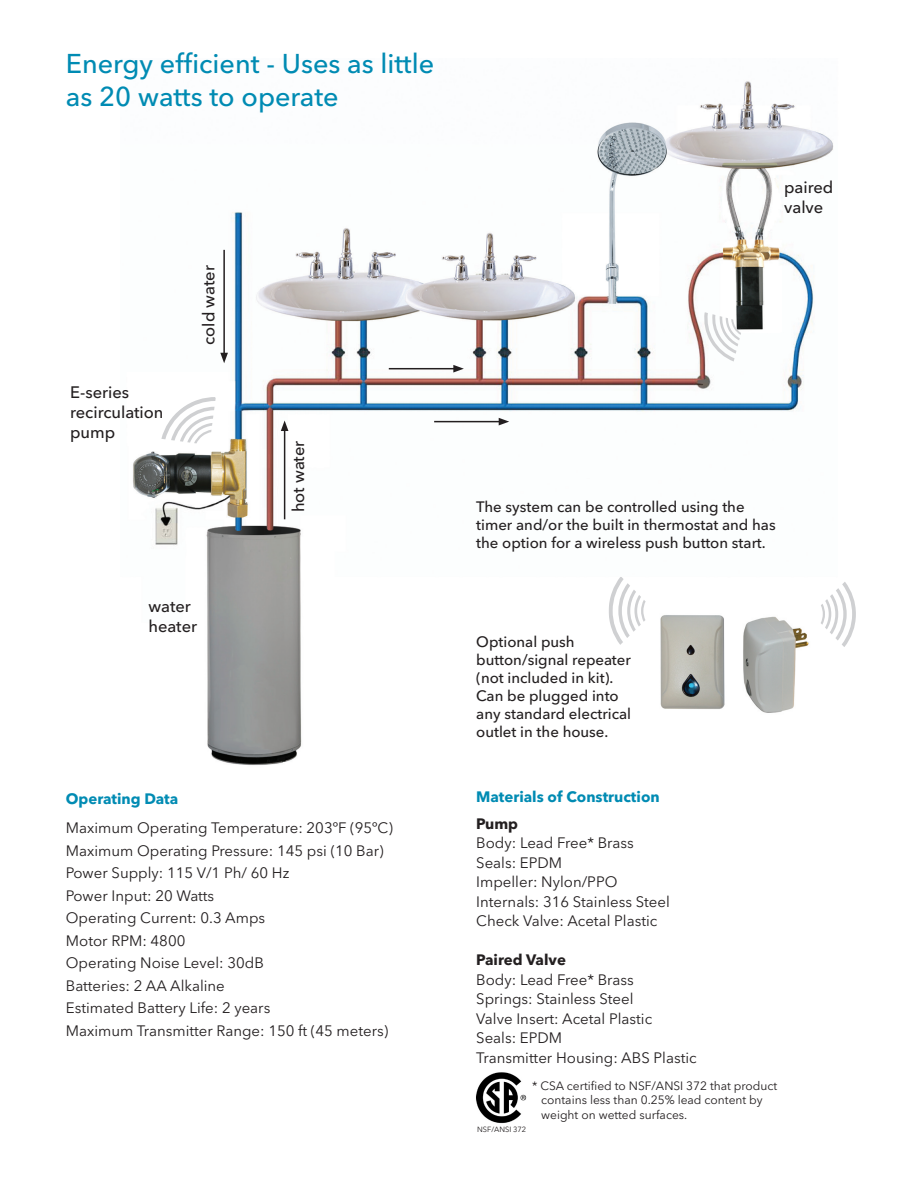
<style>
.page{position:relative;width:918px;height:1188px;background:#fff}
.page>*{position:absolute;margin:0;border:0;box-sizing:border-box;transform-origin:0 0}
.t1{font:500 27px/32.4px "Avenir Next LT Pro";color:#008bb3}
.t2{font:500 16.5px/19.8px "Avenir Next LT Pro";color:#231f20}
.t3{font:15px/19.5px "Avenir Next LT Pro";color:#231f20}
.t4{font:500 15px/18px "Avenir Next LT Pro";color:#231f20}
.t5{font:700 15px "Avenir Next LT Pro";color:#008bb3}
.t6{font:700 15px "Avenir Next LT Pro";color:#231f20}
.t7{font:12px/14.4px "Avenir Next LT Pro";color:#231f20}
.t8{font:7.5px "Avenir Next LT Pro";color:#231f20}
</style>
<div class="page">
<img style="left:133px;top:81px;width:700px;height:684px">
<svg style="left:703px;top:299px;width:53px;height:63px"></svg>
<svg style="left:161px;top:397px;width:74px;height:69px"></svg>
<hr style="left:223px;top:250px;width:2px;height:105px;background:#231f20">
<svg style="left:220px;top:353px;width:8px;height:10px"></svg>
<hr style="left:284px;top:429px;width:1px;height:90px;background:#231f20">
<svg style="left:281px;top:420px;width:7px;height:11px"></svg>
<img style="left:658px;top:614px;width:69px;height:96px">
<svg style="left:609px;top:577px;width:44px;height:69px"></svg>
<svg style="left:815px;top:581px;width:41px;height:66px"></svg>
<hr style="left:389px;top:368px;width:67px;height:1px;background:#231f20">
<svg style="left:453px;top:365px;width:11px;height:8px"></svg>
<hr style="left:434px;top:421px;width:67px;height:1px;background:#231f20">
<svg style="left:499px;top:418px;width:10px;height:7px"></svg>
<img style="left:738px;top:613px;width:73px;height:103px">
<img style="left:476px;top:1072px;width:51px;height:52px">
<p class="t1" style="left:66px;top:48px;width:370px">Energy efficient - Uses as little as 20 watts to operate</p>
<p class="t2" style="left:70px;top:383px;width:95px">E-series recirculation pump</p>
<p class="t2" style="left:199px;top:345px;width:81px;rotate:-90deg">cold water</p>
<p class="t2" style="left:148px;top:596px;width:50px">water heater</p>
<p class="t2" style="left:288px;top:512px;width:73px;rotate:-90deg">hot water</p>
<p class="t5" style="left:66px;top:789px;width:114px">Operating Data</p>
<p class="t3" style="left:66px;top:818px;width:329px">Maximum Operating Temperature: 203ºF (95ºC)</p>
<p class="t3" style="left:66px;top:841px;width:319px">Maximum Operating Pressure: 145 psi (10 Bar)</p>
<p class="t3" style="left:66px;top:863px;width:225px">Power Supply: 115 V/1 Ph/ 60 Hz</p>
<p class="t3" style="left:66px;top:886px;width:150px">Power Input: 20 Watts</p>
<p class="t3" style="left:66px;top:908px;width:201px">Operating Current: 0.3 Amps</p>
<p class="t3" style="left:66px;top:931px;width:121px">Motor RPM: 4800</p>
<p class="t3" style="left:66px;top:953px;width:200px">Operating Noise Level: 30dB</p>
<p class="t3" style="left:66px;top:976px;width:160px">Batteries: 2 AA Alkaline</p>
<p class="t3" style="left:66px;top:998px;width:206px">Estimated Battery Life: 2 years</p>
<p class="t3" style="left:66px;top:1021px;width:324px">Maximum Transmitter Range: 150 ft (45 meters)</p>
<p class="t2" style="left:784px;top:178px;width:51px">paired valve</p>
<p class="t4" style="left:476px;top:497px;width:301px">The system can be controlled using the timer and/or the built in thermostat and has the option for a wireless push button start.</p>
<p class="t4" style="left:476px;top:632px;width:156px">Optional push button/signal repeater</p>
<p class="t4" style="left:476px;top:668px;width:139px">(not included in kit).</p>
<p class="t4" style="left:476px;top:686px;width:156px">Can be plugged into any standard electrical outlet in the house.</p>
<p class="t5" style="left:476px;top:788px;width:185px">Materials of Construction</p>
<p class="t6" style="left:476px;top:814px;width:43px">Pump</p>
<p class="t3" style="left:476px;top:833px;width:159px">Body: Lead Free* Brass</p>
<p class="t3" style="left:476px;top:853px;width:87px">Seals: EPDM</p>
<p class="t3" style="left:476px;top:872px;width:143px">Impeller: Nylon/PPO</p>
<p class="t3" style="left:476px;top:892px;width:195px">Internals: 316 Stainless Steel</p>
<p class="t3" style="left:476px;top:911px;width:183px">Check Valve: Acetal Plastic</p>
<p class="t6" style="left:476px;top:951px;width:91px">Paired Valve</p>
<p class="t3" style="left:476px;top:970px;width:159px">Body: Lead Free* Brass</p>
<p class="t3" style="left:476px;top:989px;width:159px">Springs: Stainless Steel</p>
<p class="t3" style="left:476px;top:1009px;width:177px">Valve Insert: Acetal Plastic<br>Seals: EPDM</p>
<p class="t3" style="left:476px;top:1048px;width:222px">Transmitter Housing: ABS Plastic</p>
<p class="t7" style="left:541px;top:1078px;width:238px;text-indent:-9px">* CSA certified to NSF/ANSI 372 that product contains less than 0.25% lead content by weight on wetted surfaces.</p>
<p class="t8" style="left:477px;top:1125px;width:51px">NSF/ANSI 372</p>
</div>
